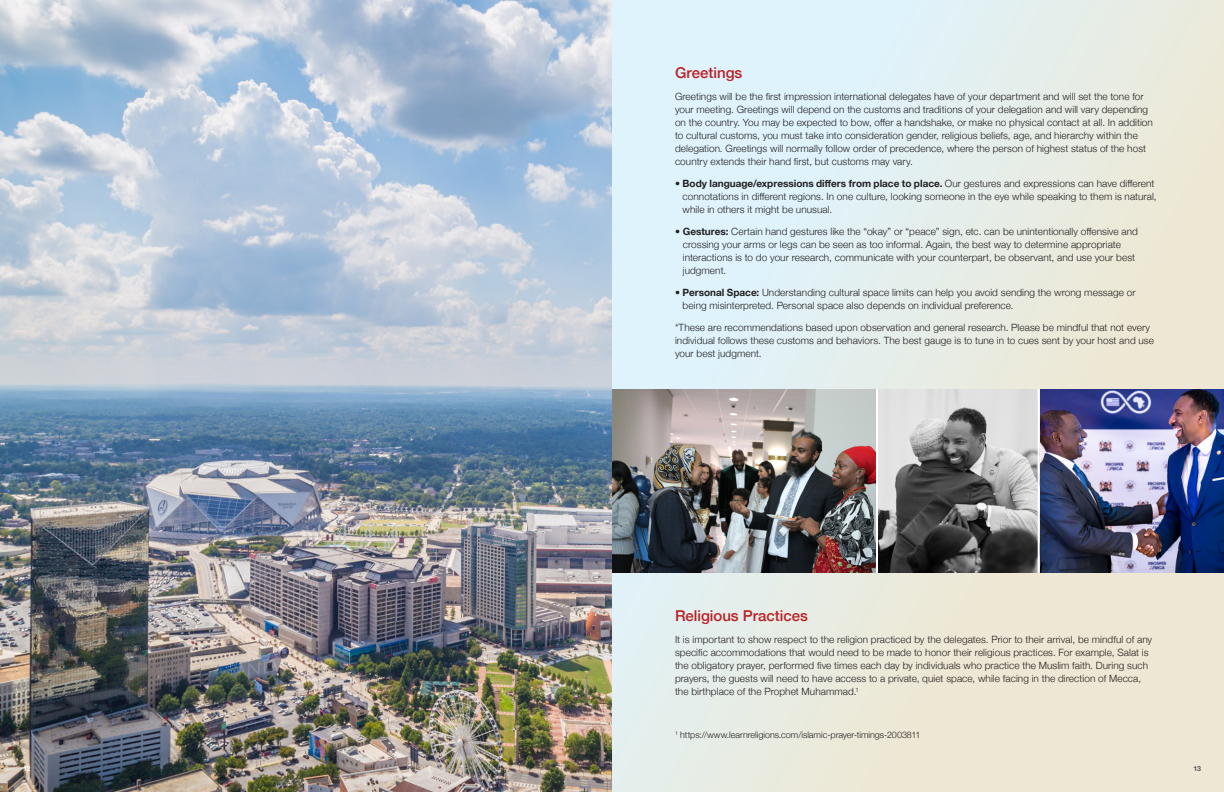
<style>
.page{position:relative;width:1224px;height:792px;background:#fff}
.page>*{position:absolute;margin:0;border:0;box-sizing:border-box;transform-origin:0 0}
.Red_Subhead{font:500 15px "Helvetica Neue";color:#ba2025}
.Body{font:300 10px/13px "Helvetica Neue";letter-spacing:.005em;color:#231f20}
.t1{font:300 9px "Helvetica Neue";letter-spacing:-.005em;color:#231f20}
.t2{font:700 7px "Helvetica Neue";color:#fff}
.t3{font:700 7px "Helvetica Neue";color:#57585a}
.s1{font-weight:700}
</style>
<div class="page">
<svg style="left:612px;top:0;width:612px;height:792px;background:#e6ece6"></svg>
<img style="left:0;top:0;width:612px;height:792px">
<img style="left:882px;top:389px;width:342px;height:184px">
<img style="left:612px;top:389px;width:270px;height:184px">
<hr style="left:876px;top:389px;width:2px;height:184px;background:#fff">
<hr style="left:1038px;top:389px;width:2px;height:184px;background:#fff">
<p class="Red_Subhead" style="left:675px;top:60px;width:69px">Greetings</p>
<p class="Body" style="left:675px;top:89px;width:479px">Greetings will be the first impression international delegates have of your department and will set the tone for your meeting. Greetings will depend on the customs and traditions of your delegation and will vary depending on the country. You may be expected to bow, offer a handshake, or make no physical contact at all. In addition to cultural customs, you must take into consideration gender, religious beliefs, age, and hierarchy within the delegation. Greetings will normally follow order of precedence, where the person of highest status of the host country extends their hand first, but customs may vary.</p>
<p class="Body" style="left:683px;top:176px;width:475px;text-indent:-8px">• <span class="s1">Body language/expressions differs from place to place.</span> Our gestures and expressions can have different connotations in different regions. In one culture, looking someone in the eye while speaking to them is natural, while in others it might be unusual.</p>
<p class="Body" style="left:683px;top:224px;width:457px;text-indent:-8px">• <span class="s1">Gestures:</span> Certain hand gestures like the “okay” or “peace” sign, etc. can be unintentionally offensive and crossing your arms or legs can be seen as too informal. Again, the best way to determine appropriate interactions is to do your research, communicate with your counterpart, be observant, and use your best judgment.</p>
<p class="Body" style="left:683px;top:285px;width:454px;text-indent:-8px">• <span class="s1">Personal Space:</span> Understanding cultural space limits can help you avoid sending the wrong message or being misinterpreted. Personal space also depends on individual preference.</p>
<p class="Body" style="left:675px;top:320px;width:481px">*These are recommendations based upon observation and general research. Please be mindful that not every individual follows these customs and behaviors. The best gauge is to tune in to cues sent by your host and use your best judgment.</p>
<p class="Red_Subhead" style="left:675px;top:604px;width:135px">Religious Practices</p>
<p class="Body" style="left:675px;top:632px;width:479px">It is important to show respect to the religion practiced by the delegates. Prior to their arrival, be mindful of any specific accommodations that would need to be made to honor their religious practices. For example, Salat is the obligatory prayer, performed five times each day by individuals who practice the Muslim faith. During such prayers, the guests will need to have access to a private, quiet space, while facing in the direction of Mecca, the birthplace of the Prophet Muhammad.<sup>1</sup></p>
<p class="t1" style="left:675px;top:727px;width:247px"><sup>1</sup> https://www.learnreligions.com/islamic-prayer-timings-2003811</p>
<p class="t2" style="left:23px;top:763px;width:9px">12</p>
<p class="t3" style="left:1193px;top:763px;width:9px">13</p>
</div>
